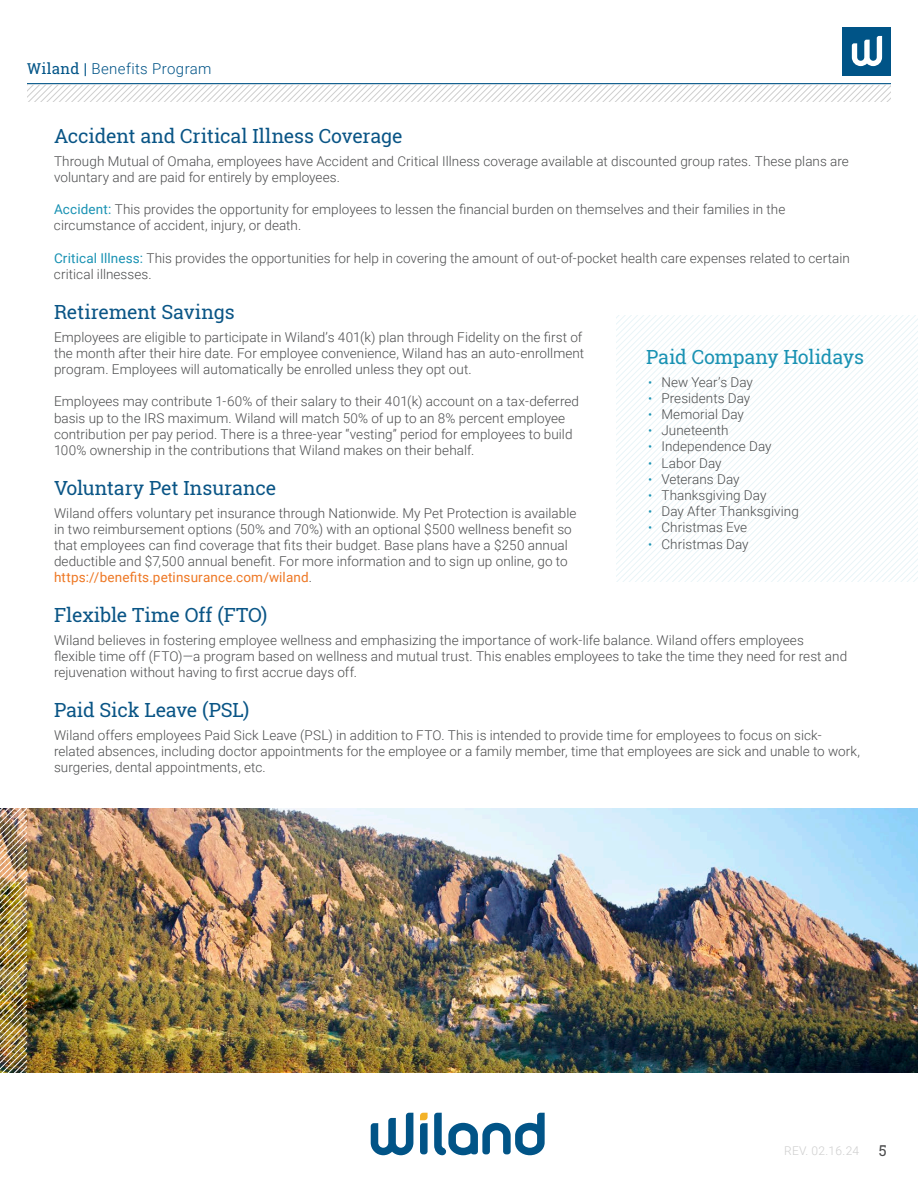
<style>
.page{position:relative;width:918px;height:1188px;background:#fff}
.page>*{position:absolute;margin:0;border:0;box-sizing:border-box;transform-origin:0 0}
.t1{font:19.5px "Roboto Slab";letter-spacing:-.01em;color:#0a5586}
.t2{font:19.5px "Roboto Slab";letter-spacing:-.01em;color:#1992b3}
.t3{font:300 15px "Roboto";letter-spacing:.025em;color:#005487}
.t4{font:15px "Roboto Slab";color:#4b4c4d}
.t5{font:300 13.5px/16.2px "Roboto";letter-spacing:.005em;color:#4b4c4d}
.t6{font:300 12px "Roboto";letter-spacing:.025em;color:#cecece}
.s1{font-family:"Roboto Slab";font-weight:400}
.s2{font-weight:400;color:#1992b3}
.s3{font-weight:400;color:#ee7723}
.s4{font-size:12.75px;color:#1992b3}
</style>
<div class="page">
<div style="left:843px;top:27px;width:48px;height:48px;background:#005487"></div>
<svg style="left:852px;top:36px;width:30px;height:30px"></svg>
<hr style="left:27px;top:83px;width:864px;height:1px;background:#005487">
<svg style="left:27px;top:84px;width:864px;height:18px"></svg>
<svg style="left:617px;top:315px;width:301px;height:244px"></svg>
<svg style="left:617px;top:559px;width:301px;height:22px"></svg>
<svg style="left:371px;top:1113px;width:42px;height:42px"></svg>
<svg style="left:420px;top:1113px;width:8px;height:41px"></svg>
<svg style="left:434px;top:1113px;width:111px;height:42px"></svg>
<img style="left:27px;top:808px;width:891px;height:264px">
<img style="left:0;top:808px;width:27px;height:265px">
<p class="t3" style="left:27px;top:63px;width:186px"><span class="s1">Wiland |</span> Benefits Program</p>
<h1 class="t1" style="left:54px;top:122px;width:350px">Accident and Critical Illness Coverage</h1>
<p class="t5" style="left:54px;top:152px;width:796px">Through Mutual of Omaha, employees have Accident and Critical Illness coverage available at discounted group rates. These plans are voluntary and are paid for entirely by employees.</p>
<p class="t5" style="left:54px;top:201px;width:733px"><span class="s2">Accident:</span> This provides the opportunity for employees to lessen the financial burden on themselves and their families in the circumstance of accident, injury, or death.</p>
<p class="t5" style="left:54px;top:251px;width:797px"><span class="s2">Critical Illness:</span> This provides the opportunities for help in covering the amount of out-of-pocket health care expenses related to certain critical illnesses.</p>
<h1 class="t1" style="left:54px;top:298px;width:182px">Retirement Savings</h1>
<p class="t5" style="left:54px;top:328px;width:532px">Employees are eligible to participate in Wiland’s 401(k) plan through Fidelity on the first of the month after their hire date. For employee convenience, Wiland has an auto-enrollment program. Employees will automatically be enrolled unless they opt out.</p>
<p class="t5" style="left:54px;top:393px;width:527px">Employees may contribute 1-60% of their salary to their 401(k) account on a tax-deferred basis up to the IRS maximum. Wiland will match 50% of up to an 8% percent employee contribution per pay period. There is a three-year “vesting” period for employees to build 100% ownership in the contributions that Wiland makes on their behalf.</p>
<h1 class="t1" style="left:54px;top:474px;width:224px">Voluntary Pet Insurance</h1>
<p class="t5" style="left:54px;top:504px;width:524px">Wiland offers voluntary pet insurance through Nationwide. My Pet Protection is available in two reimbursement options (50% and 70%) with an optional $500 wellness benefit so that employees can find coverage that fits their budget. Base plans have a $250 annual deductible and $7,500 annual benefit. For more information and to sign up online, go to <span class="s3">https://benefits.petinsurance.com/wiland</span>.</p>
<h1 class="t1" style="left:54px;top:602px;width:215px">Flexible Time Off (FTO)</h1>
<p class="t5" style="left:54px;top:632px;width:795px">Wiland believes in fostering employee wellness and emphasizing the importance of work-life balance. Wiland offers employees flexible time off (FTO)—a program based on wellness and mutual trust. This enables employees to take the time they need for rest and rejuvenation without having to first accrue days off.</p>
<h1 class="t1" style="left:54px;top:696px;width:197px">Paid Sick Leave (PSL)</h1>
<p class="t5" style="left:54px;top:726px;width:808px">Wiland offers employees Paid Sick Leave (PSL) in addition to FTO. This is intended to provide time for employees to focus on sick&shy;related absences, including doctor appointments for the employee or a family member, time that employees are sick and unable to work, surgeries, dental appointments, etc.</p>
<h1 class="t2" style="left:646px;top:344px;width:219px">Paid Company Holidays</h1>
<p class="t5" style="left:648px;top:373px;width:106px"><span class="s4">•</span> New Year’s Day</p>
<p class="t5" style="left:648px;top:391px;width:104px"><span class="s4">•</span> Presidents Day</p>
<p class="t5" style="left:648px;top:407px;width:97px"><span class="s4">•</span> Memorial Day</p>
<p class="t5" style="left:648px;top:423px;width:82px"><span class="s4">•</span> Juneteenth</p>
<p class="t5" style="left:648px;top:439px;width:125px"><span class="s4">•</span> Independence Day</p>
<p class="t5" style="left:648px;top:456px;width:75px"><span class="s4">•</span> Labor Day</p>
<p class="t5" style="left:648px;top:472px;width:93px"><span class="s4">•</span> Veterans Day</p>
<p class="t5" style="left:648px;top:488px;width:120px"><span class="s4">•</span> Thanksgiving Day</p>
<p class="t5" style="left:648px;top:504px;width:152px"><span class="s4">•</span> Day After Thanksgiving</p>
<p class="t5" style="left:648px;top:520px;width:101px"><span class="s4">•</span> Christmas Eve</p>
<p class="t5" style="left:648px;top:537px;width:102px"><span class="s4">•</span> Christmas Day</p>
<p class="t6" style="left:784px;top:1142px;width:77px">REV. 02.16.24</p>
<p class="t4" style="left:879px;top:1144px;width:9px">5</p>
</div>
